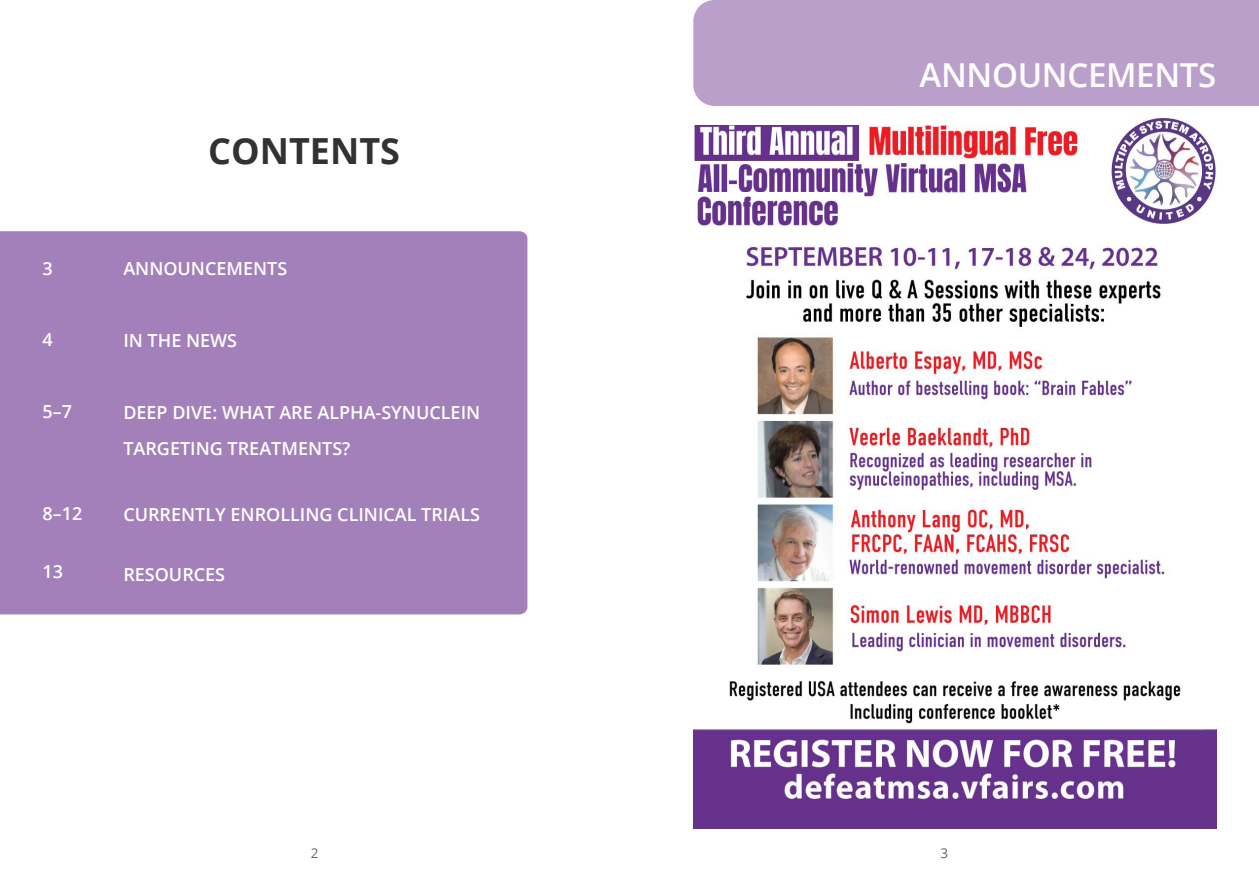
<style>
.page{position:relative;width:1259px;height:893px;background:#fff}
.page>*{position:absolute;margin:0;border:0;box-sizing:border-box;transform-origin:0 0}
.t1{font:700 36px "Open Sans";color:#333232}
.t2{font:600 33px "Open Sans";letter-spacing:-.01em;color:#fff}
.t3{font:600 18px/36px "Open Sans";color:#fff}
.t4{font:13.5px "Open Sans";color:#666766}
</style>
<div class="page">
<div style="left:0;top:231px;width:527px;height:383px;background:#a380b9"></div>
<div style="left:693px;top:729px;width:523px;height:100px;background:#67328c"></div>
<div style="left:693px;top:0;width:566px;height:106px;background:#ba9fca"></div>
<img style="left:706px;top:245px;width:497px;height:556px">
<hr style="left:693px;top:729px;width:523px;height:1px;background:#a49ba4">
<img style="left:694px;top:125px;width:329px;height:36px">
<img style="left:1111px;top:118px;width:105px;height:106px">
<img style="left:1024px;top:126px;width:56px;height:35px">
<img style="left:696px;top:163px;width:270px;height:35px">
<img style="left:973px;top:160px;width:57px;height:33px">
<img style="left:697px;top:193px;width:144px;height:33px">
<h2 class="t2" style="left:919px;top:52px;width:298px">ANNOUNCEMENTS</h2>
<h1 class="t1" style="left:208px;top:125px;width:193px">CONTENTS</h1>
<p class="t3" style="left:43px;top:250px;width:12px">3</p>
<p class="t3" style="left:123px;top:250px;width:165px">ANNOUNCEMENTS</p>
<p class="t3" style="left:43px;top:321px;width:12px">4</p>
<p class="t3" style="left:123px;top:322px;width:115px">IN THE NEWS</p>
<p class="t3" style="left:43px;top:393px;width:31px">5–7</p>
<p class="t3" style="left:123px;top:394px;width:358px">DEEP DIVE: WHAT ARE ALPHA-SYNUCLEIN<br>TARGETING TREATMENTS?</p>
<p class="t3" style="left:43px;top:495px;width:41px">8–12</p>
<p class="t3" style="left:123px;top:496px;width:358px">CURRENTLY ENROLLING CLINICAL TRIALS</p>
<p class="t3" style="left:43px;top:553px;width:22px">13</p>
<p class="t3" style="left:123px;top:556px;width:103px">RESOURCES</p>
<p class="t4" style="left:311px;top:843px;width:9px">2</p>
<p class="t4" style="left:940px;top:843px;width:9px">3</p>
</div>
